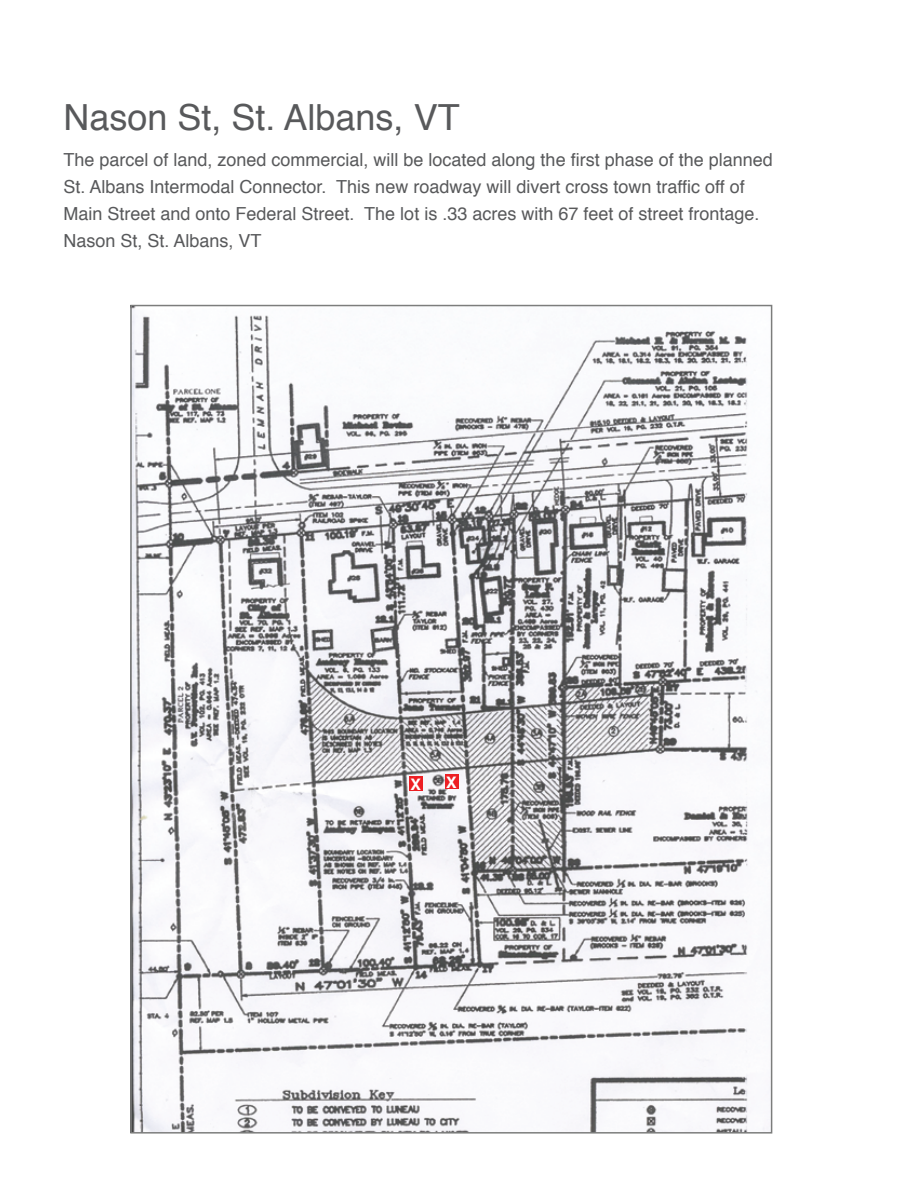
<style>
.page{position:relative;width:918px;height:1188px;background:#fff}
.page>*{position:absolute;margin:0;border:0;box-sizing:border-box;transform-origin:0 0}
.t1{font:36px "Helvetica";color:#58595b}
.t2{font:18px/27px "Helvetica";color:#58595b}
.t3{font:700 15.9px "Helvetica";color:#fff}
</style>
<div class="page">
<img style="left:133px;top:308px;width:632px;height:823px">
<div style="left:409px;top:777px;width:14px;height:14px;background:#ed1f24"></div>
<div style="left:445px;top:774px;width:14px;height:15px;background:#ed1f24"></div>
<h1 class="t1" style="left:63px;top:102px;width:398px">Nason St, St. Albans, VT</h1>
<p class="t2" style="left:63px;top:148px;width:711px">The parcel of land, zoned commercial, will be located along the first phase of the planned St. Albans Intermodal Connector. This new roadway will divert cross town traffic off of Main Street and onto Federal Street. The lot is .33 acres with 67 feet of street frontage.<br>Nason St, St. Albans, VT</p>
<p class="t3" style="left:410px;top:777px;width:12px">X</p>
<p class="t3" style="left:446px;top:775px;width:12px">X</p>
</div>
